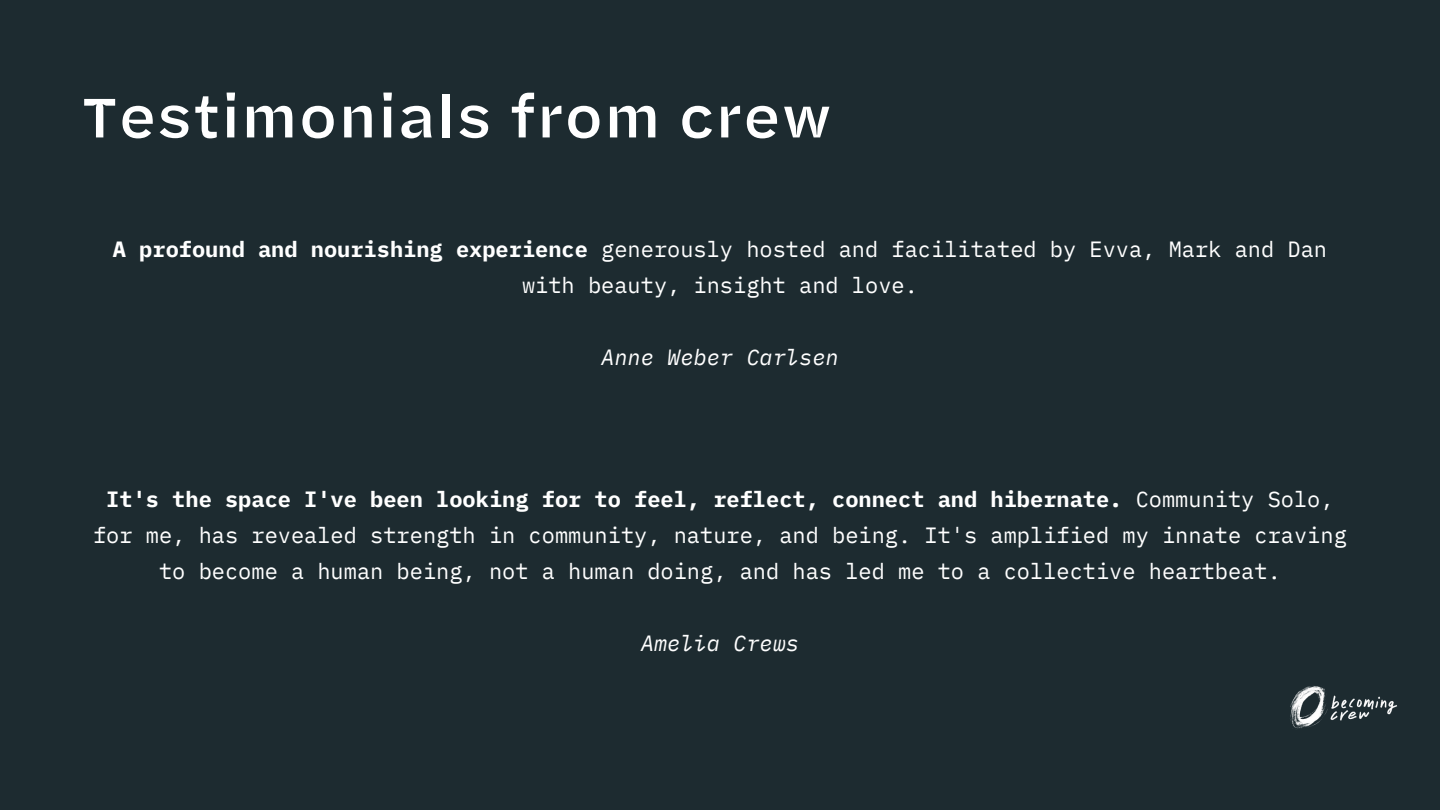
<style>
.page{position:relative;width:1440px;height:810px;background:#1d2b30}
.page>*{position:absolute;margin:0;border:0;box-sizing:border-box;transform-origin:0 0}
.t1{font:500 58px "Halyard Micro";color:#fff}
.t2{font:22px/36px "IBM Plex Mono";color:#fff;text-align:center}
.t3{font:italic 22px "IBM Plex Mono";color:#fff}
.s1{font-weight:700}
</style>
<div class="page">
<img style="left:1290px;top:686px;width:107px;height:43px">
<p class="t1" style="left:81px;top:75px;width:753px">Testimonials from crew</p>
<p class="t2" style="left:113px;top:231px;width:1216px"><span class="s1">A profound and nourishing experience</span> generously hosted and facilitated by Evva, Mark and Dan with beauty, insight and love.</p>
<p class="t3" style="left:601px;top:342px;width:239px">Anne Weber Carlsen</p>
<p class="t2" style="left:93px;top:481px;width:1255px"><span class="s1">It's the space I've been looking for to feel, reflect, connect and hibernate.</span> Community Solo, for me, has revealed strength in community, nature, and being. It's amplified my innate craving to become a human being, not a human doing, and has led me to a collective heartbeat.</p>
<p class="t3" style="left:641px;top:628px;width:160px">Amelia Crews</p>
</div>
